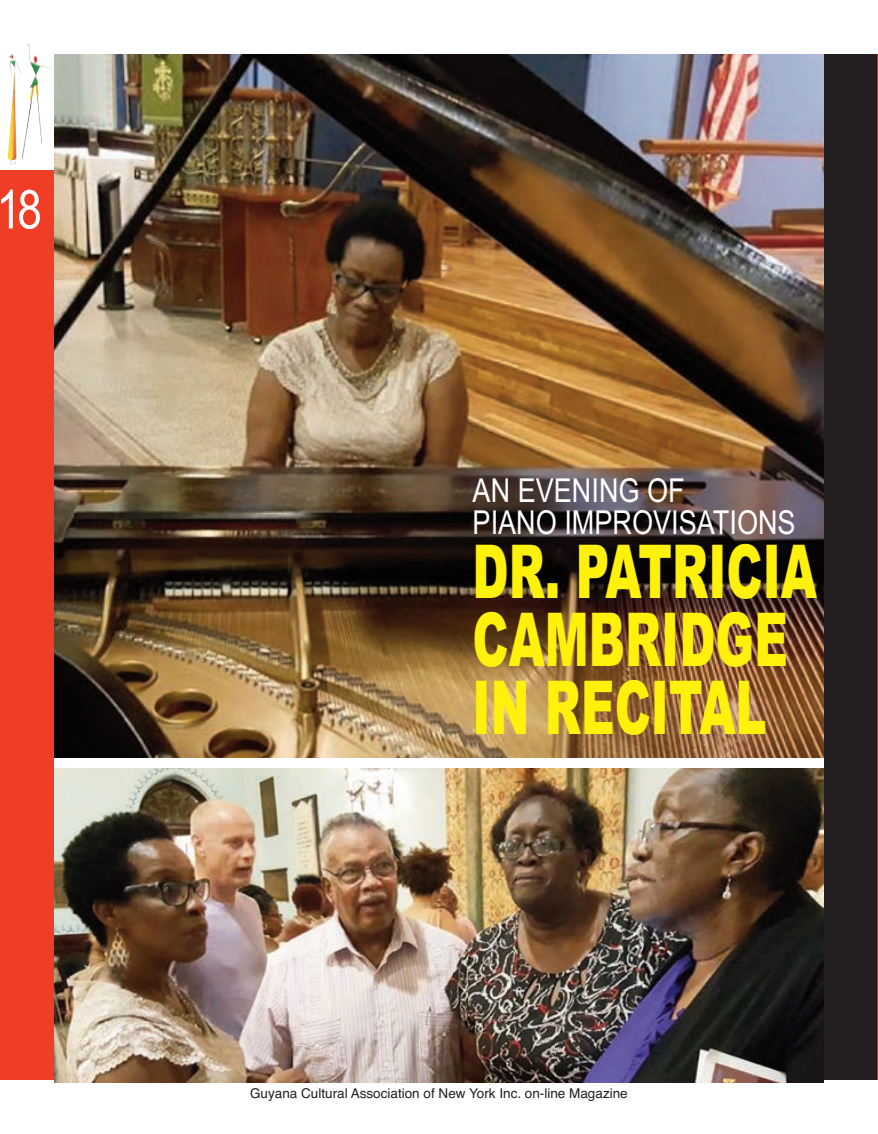
<style>
.page{position:relative;width:878px;height:1134px;background:#fff}
.page>*{position:absolute;margin:0;border:0;box-sizing:border-box;transform-origin:0 0}
.t1{font:900 74.4px/67.8px "Arial";color:#fff10c;scale:.63 1}
.t2{font:54px "Arial Narrow";color:#fff}
.t3{font:33px/32.1px "Arial Narrow";color:#fff}
.t4{font:13.5px "Helvetica";color:#231f20}
</style>
<div class="page">
<div style="left:824px;top:54px;width:53px;height:1026px;background:#231f20"></div>
<hr style="left:877px;top:54px;width:1px;height:1026px;background:#ee1d23">
<div style="left:1px;top:170px;width:53px;height:910px;background:#ef3e25"></div>
<img style="left:8px;top:44px;width:44px;height:121px">
<img style="left:54px;top:54px;width:770px;height:704px">
<img style="left:54px;top:768px;width:770px;height:315px">
<h2 class="t2" style="left:-4px;top:178px;width:47px">18</h2>
<h3 class="t3" style="left:472px;top:475px;width:324px">AN EVENING OF<br>PIANO IMPROVISATIONS</h3>
<h1 class="t1" style="left:472px;top:539px;width:548px">DR. PATRICIA<br>CAMBRIDGE<br>IN RECITAL</h1>
<p class="t4" style="left:250px;top:1085px;width:379px">Guyana Cultural Association of New York Inc. on-line Magazine</p>
</div>
